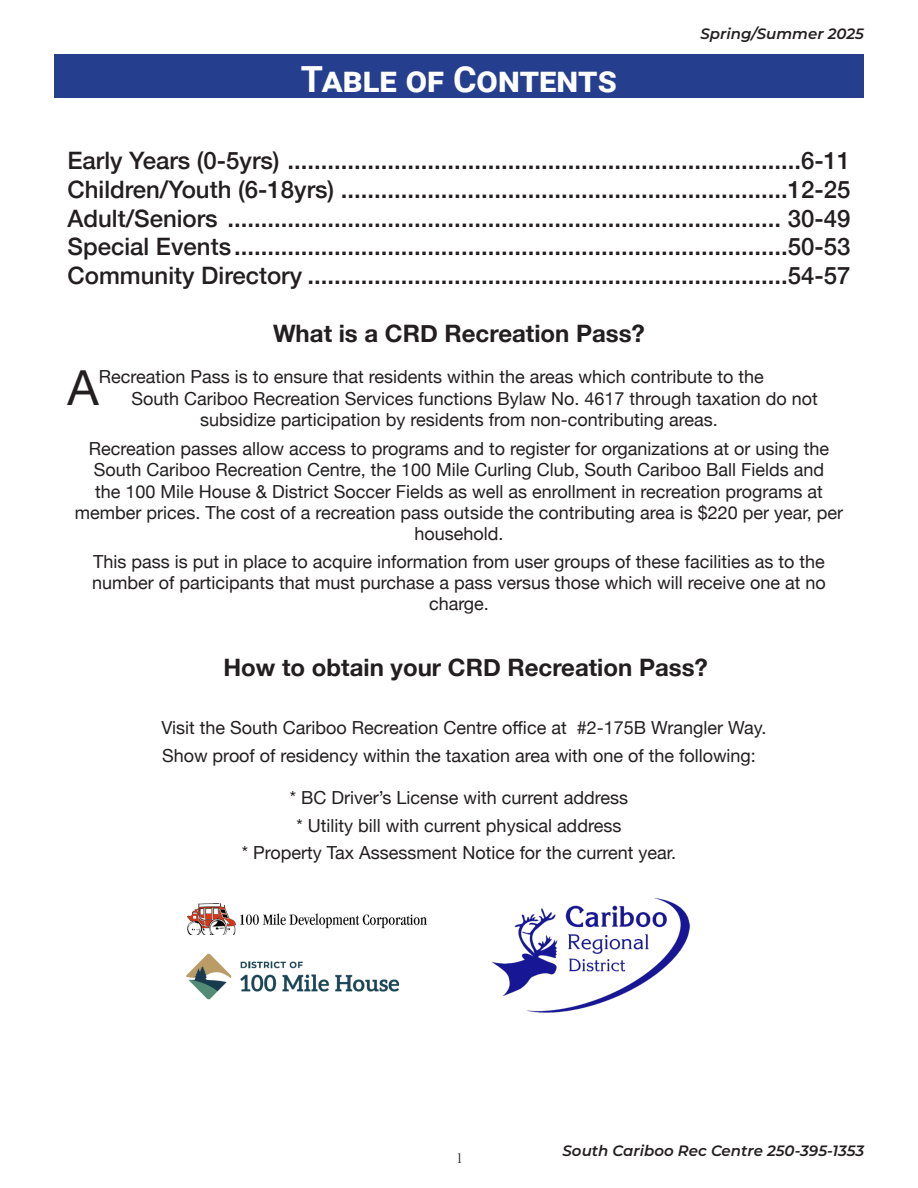
<style>
.page{position:relative;width:918px;height:1188px;background:#fff}
.page>*{position:absolute;margin:0;border:0;box-sizing:border-box;transform-origin:0 0}
.t1{font:48.3px "Helvetica Neue";color:#231f20}
.t2{font:700 36px "Roboto";color:#fff}
.t3{font:500 24px "Helvetica Neue";color:#231f20}
.t4{font:700 24px "Helvetica Neue";color:#231f20}
.t5{font:18px/21.5px "Helvetica Neue";color:#231f20;text-align:center}
.t6{font:italic 600 15px "Montserrat";color:#231f20}
.t7{font:15px "Baskerville";color:#231f20}
</style>
<div class="page">
<div style="left:54px;top:54px;width:810px;height:43px;background:#253f8e"></div>
<img style="left:188px;top:903px;width:238px;height:31px">
<img style="left:491px;top:897px;width:199px;height:116px">
<img style="left:186px;top:953px;width:214px;height:47px">
<p class="t2" style="left:301px;top:54px;width:318px">Table of Contents</p>
<p class="t6" style="left:700px;top:23px;width:165px">Spring/Summer 2025</p>
<p class="t3" style="left:68px;top:141px;width:785px">Early Years (0-5yrs) .............................................................................6-11</p>
<p class="t3" style="left:68px;top:170px;width:785px">Children/Youth (6-18yrs) ...................................................................12-25</p>
<p class="t3" style="left:68px;top:199px;width:785px">Adult/Seniors ................................................................................... 30-49</p>
<p class="t3" style="left:68px;top:228px;width:785px">Special Events...................................................................................50-53</p>
<p class="t3" style="left:68px;top:256px;width:785px">Community Directory ........................................................................54-57</p>
<p class="t4" style="left:273px;top:315px;width:373px">What is a CRD Recreation Pass?</p>
<p class="t1" style="left:68px;top:353px;width:33px">A</p>
<p class="t5" style="left:99px;top:367px;width:667px">Recreation Pass is to ensure that residents within the areas which contribute to the</p>
<p class="t5" style="left:131px;top:388px;width:688px">South Cariboo Recreation Services functions Bylaw No. 4617 through taxation do not</p>
<p class="t5" style="left:200px;top:410px;width:519px">subsidize participation by residents from non-contributing areas.</p>
<p class="t5" style="left:75px;top:438px;width:770px">Recreation passes allow access to programs and to register for organizations at or using the South Cariboo Recreation Centre, the 100 Mile Curling Club, South Cariboo Ball Fields and<br>the 100 Mile House &amp; District Soccer Fields as well as enrollment in recreation programs at member prices. The cost of a recreation pass outside the contributing area is $220 per year, per household.</p>
<p class="t5" style="left:92px;top:552px;width:735px;line-height:21px">This pass is put in place to acquire information from user groups of these facilities as to the number of participants that must purchase a pass versus those which will receive one at no charge.</p>
<p class="t4" style="left:224px;top:649px;width:486px">How to obtain your CRD Recreation Pass?</p>
<p class="t5" style="left:162px;top:718px;width:606px">Visit the South Cariboo Recreation Centre office at #2-175B Wrangler Way.</p>
<p class="t5" style="left:162px;top:746px;width:595px">Show proof of residency within the taxation area with one of the following:</p>
<p class="t5" style="left:290px;top:788px;width:340px">* BC Driver’s License with current address</p>
<p class="t5" style="left:297px;top:815px;width:326px">* Utility bill with current physical address</p>
<p class="t5" style="left:242px;top:843px;width:436px">* Property Tax Assessment Notice for the current year.</p>
<p class="t7" style="left:456px;top:1149px;width:9px">1</p>
<p class="t6" style="left:563px;top:1140px;width:303px">South Cariboo Rec Centre 250-395-1353</p>
</div>
